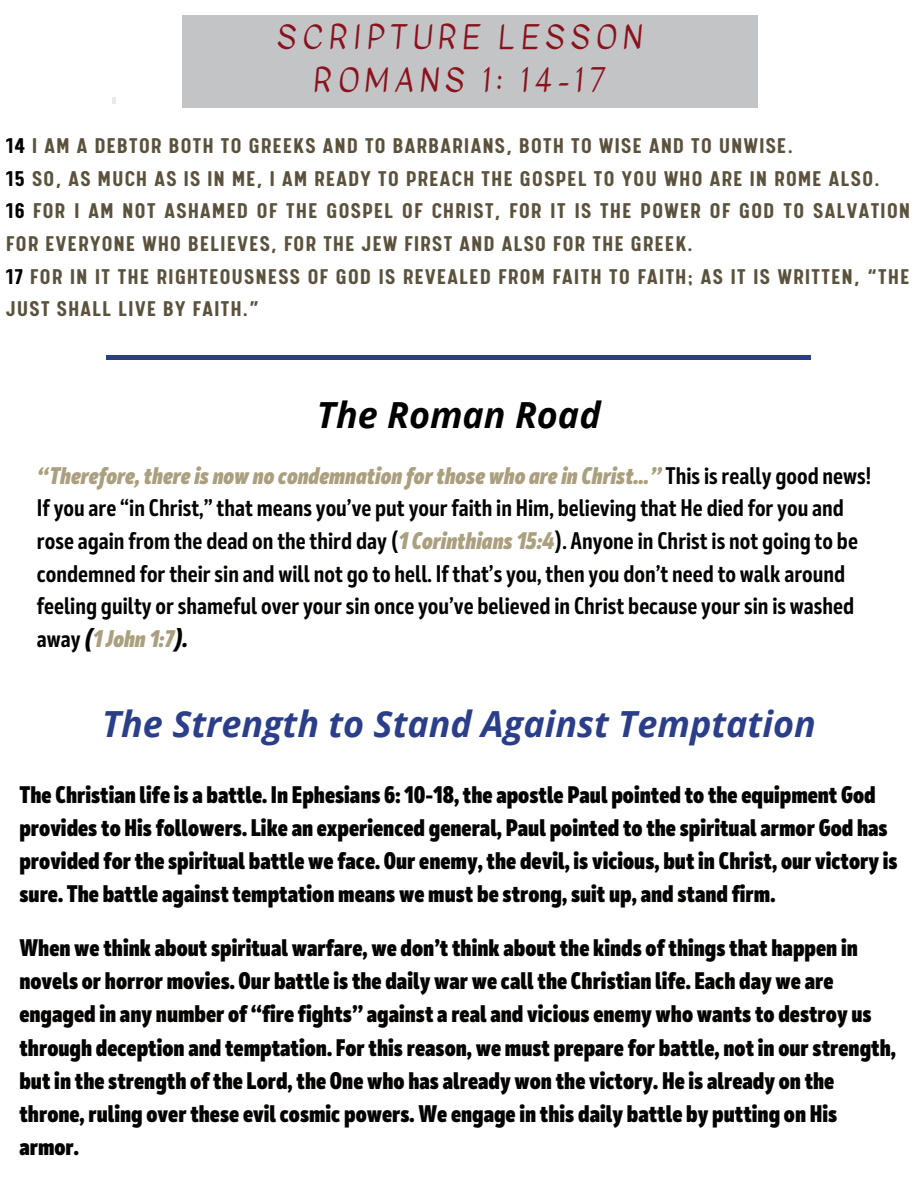
<style>
.page{position:relative;width:918px;height:1188px;background:#fff}
.page>*{position:absolute;margin:0;border:0;box-sizing:border-box;transform-origin:0 0}
.t1{font:italic 700 36px "Open Sans";color:#2a3e8a}
.t2{font:italic 700 36px "Open Sans";color:#000}
.t3{font:31.5px "Kavivanar";letter-spacing:.18em;color:#8b111c}
.t4{font:900 24px/33.2px "Mozer";color:#040302}
.t5{font:700 24px/32.7px "Mozer";color:#040302}
.t6{font:700 24px/32.7px "Calps";letter-spacing:.06em;color:#5b523d}
.s1{color:#000}
.s2{font-weight:900;font-style:italic;color:#aa9f7e}
.s3{font-weight:900;font-style:italic}
</style>
<div class="page">
<svg style="left:112px;top:98px;width:3px;height:6px"></svg>
<div style="left:182px;top:15px;width:576px;height:93px;background:#c3c4c6"></div>
<hr style="left:107px;top:356px;width:704px;height:3px;background:#2a3e8a">
<p class="t3" style="left:277px;top:14px;width:366px">SCRIPTURE LESSON</p>
<p class="t3" style="left:313px;top:58px;width:293px">ROMANS 1: 14-17</p>
<p class="t6" style="left:6px;top:133px;width:788px"><span class="s1">14</span> I AM A DEBTOR BOTH TO GREEKS AND TO BARBARIANS, BOTH TO WISE AND TO UNWISE.</p>
<p class="t6" style="left:6px;top:165px;width:875px"><span class="s1">15</span> SO, AS MUCH AS IS IN ME, I AM READY TO PREACH THE GOSPEL TO YOU WHO ARE IN ROME ALSO.</p>
<p class="t6" style="left:6px;top:198px;width:905px"><span class="s1">16</span> FOR I AM NOT ASHAMED OF THE GOSPEL OF CHRIST, FOR IT IS THE POWER OF GOD TO SALVATION<br>FOR EVERYONE WHO BELIEVES, FOR THE JEW FIRST AND ALSO FOR THE GREEK.</p>
<p class="t6" style="left:6px;top:263px;width:905px"><span class="s1">17</span> FOR IN IT THE RIGHTEOUSNESS OF GOD IS REVEALED FROM FAITH TO FAITH; AS IT IS WRITTEN, “THE<br>JUST SHALL LIVE BY FAITH.”</p>
<p class="t2" style="left:317px;top:389px;width:285px">The Roman Road</p>
<p class="t5" style="left:37px;top:460px;width:836px"><span class="s2">“Therefore, there is nowno condemnation forthosewho are in Christ…”</span> This is really good news!<br>If you are “in Christ,” that means you’ve put your faith in Him, believing that He died for you and rose again from the dead on the third day (<span class="s2">1 Corinthians15:4</span>). Anyone in Christ is not going to be condemned for their sin and will not go to hell. If that’s you, then you don’t need to walk around feeling guilty or shameful over your sin once you’ve believed in Christ because your sin is washed away <span class="s3">(</span><span class="s2">1John 1:7</span><span class="s3">).</span></p>
<p class="t1" style="left:102px;top:699px;width:715px">The Strength to Stand Against Temptation</p>
<p class="t4" style="left:19px;top:779px;width:880px">The Christian life is a battle. In Ephesians 6: 10-18, the apostle Paul pointed to the equipment God providesto Hisfollowers. Like an experienced general, Paul pointed to the spiritual armor God has provided forthe spiritual battlewe face. Our enemy,the devil, is vicious, butin Christ, our victory is sure. The battle againsttemptationmeanswemust be strong, suit up, and stand firm.</p>
<p class="t4" style="left:19px;top:932px;width:878px">Whenwe think aboutspiritualwarfare, we don’tthink aboutthe kinds ofthingsthat happen in novels or horrormovies. Our battle isthe dailywarwe callthe Christian life. Each daywe are engaged in any number of “fire fights” against a real and vicious enemywhowantsto destroy us through deception and temptation. Forthisreason, wemust prepare for battle, notin ourstrength, butin the strength ofthe Lord, the Onewho has alreadywon the victory. He is already on the throne, ruling overthese evilcosmic powers. We engage in this daily battle by putting on His armor.</p>
</div>
